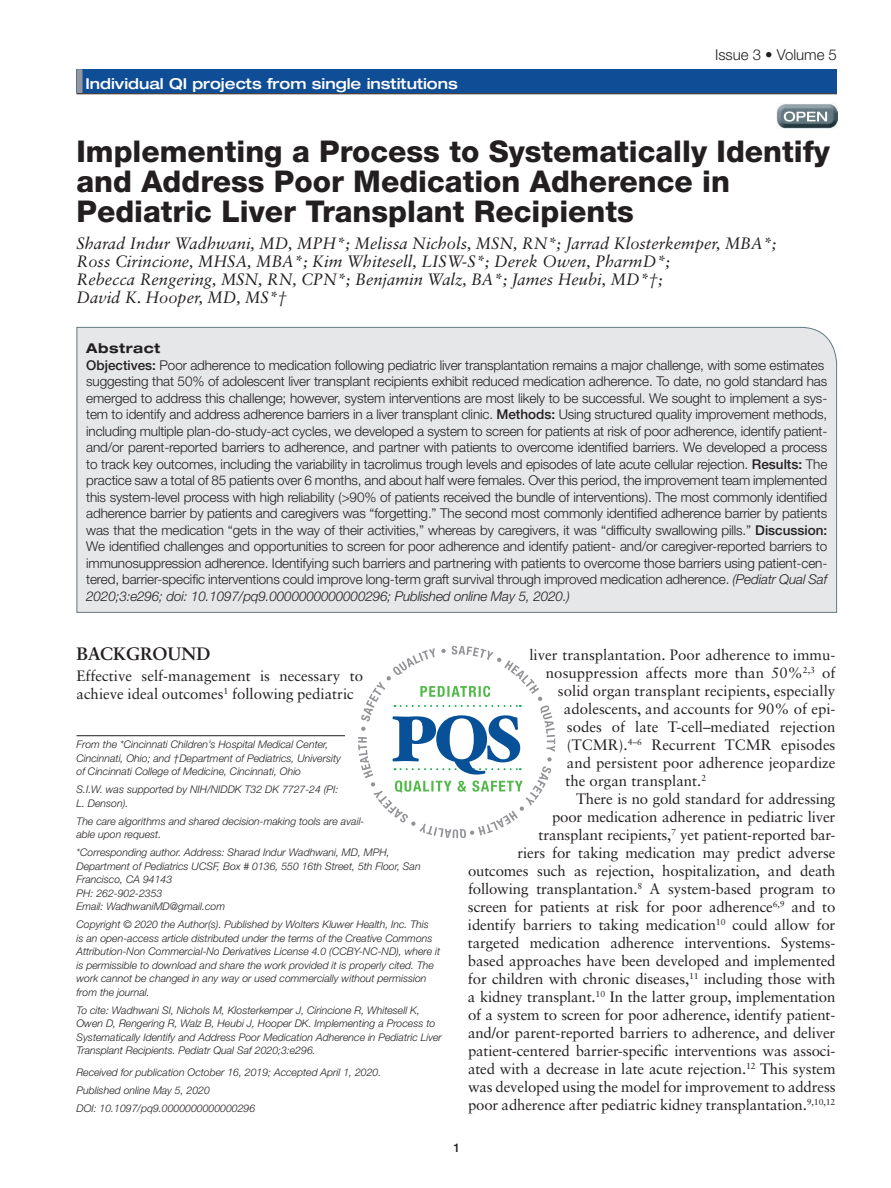
<style>
.page{position:relative;width:891px;height:1188px;background:#fff}
.page>*{position:absolute;margin:0;border:0;box-sizing:border-box;transform-origin:0 0}
.t1{font:800 30px/30px "Helvetica Neue LT Std";color:#231f20}
.t2{font:700 18px "Sabon LT Std";color:#231f20}
.t3{font:italic 16.5px/18px "Sabon LT Std";color:#231f20}
.t4{font:15px/18px "Sabon LT Std";letter-spacing:-.01em;color:#231f20}
.t5{font:500 expanded 15px "Helvetica Neue LT Std";color:#fff}
.t6{font:300 15px "Helvetica Neue LT Std";color:#231f20}
.t7{font:300 13.5px/16.5px "Helvetica Neue LT Std";letter-spacing:-.01em;color:#231f20}
.t8{font:500 12px "Helvetica Neue LT Std";color:#231f20}
.t9{font:italic 300 10.5px/13.5px "Helvetica Neue LT Std";color:#231f20}
.s1{font-weight:700;font-stretch:expanded}
.s2{font-weight:500}
.s3{font-style:italic}
.s4{font-family:"Gandhari Unicode";font-weight:400;font-style:normal}
</style>
<div class="page">
<img style="left:776px;top:104px;width:61px;height:25px">
<svg style="left:784px;top:111px;width:43px;height:11px"></svg>
<div style="left:76px;top:327px;width:761px;height:286px;background:#e6e7e9"></div>
<hr style="left:76px;top:735px;width:269px;height:1px;background:#231f20">
<svg style="left:358px;top:646px;width:197px;height:192px"></svg>
<div style="left:76px;top:69px;width:761px;height:24px;background:#0f4d96"></div>
<div style="left:76px;top:69px;width:6px;height:24px;background:#95979a"></div>
<hr style="left:76px;top:93px;width:761px;height:1px;background:#231f20">
<p class="t5" style="left:86px;top:74px;width:374px">Individual QI projects from single institutions</p>
<p class="t6" style="left:715px;top:46px;width:123px">Issue 3 • Volume 5</p>
<h1 class="t1" style="left:76px;top:136px;width:755px">Implementing a Process to Systematically Identify and Address Poor Medication Adherence in<br>Pediatric Liver Transplant Recipients</h1>
<p class="t3" style="left:76px;top:234px;width:701px">Sharad Indur Wadhwani, MD, MPH*; Melissa Nichols, MSN, RN*; Jarrad Klosterkemper, MBA*; Ross Cirincione, MHSA, MBA*; Kim Whitesell, LISW-S*; Derek Owen, PharmD*;<br>Rebecca Rengering, MSN, RN, CPN*; Benjamin Walz, BA*; James Heubi, MD*†;<br>David K. Hooper, MD, MS*†</p>
<p class="t7" style="left:86px;top:340px;width:743px"><span class="s1">Abstract<br></span><span class="s2">Objectives:</span> Poor adherence to medication following pediatric liver transplantation remains a major challenge, with some estimates suggesting that 50% of adolescent liver transplant recipients exhibit reduced medication adherence. To date, no gold standard has emerged to address this challenge; however, system interventions are most likely to be successful. We sought to implement a sys&shy;tem to identify and address adherence barriers in a liver transplant clinic. <span class="s2">Methods:</span> Using structured quality improvement methods, including multiple plan-do-study-act cycles, we developed a system to screen for patients at risk of poor adherence, identify patient&shy;and/or parent-reported barriers to adherence, and partner with patients to overcome identified barriers. We developed a process to track key outcomes, including the variability in tacrolimus trough levels and episodes of late acute cellular rejection. <span class="s2">Results:</span> The practice saw a total of 85 patients over 6 months, and about half were females. Over this period, the improvement team implemented this system-level process with high reliability (&gt;90% of patients received the bundle of interventions). The most commonly identified adherence barrier by patients and caregivers was “forgetting.” The second most commonly identified adherence barrier by patients was that the medication “gets in the way of their activities,” whereas by caregivers, it was “difficulty swallowing pills.” <span class="s2">Discussion:<br></span>We identified challenges and opportunities to screen for poor adherence and identify patient- and/or caregiver-reported barriers to immunosuppression adherence. Identifying such barriers and partnering with patients to overcome those barriers using patient-cen&shy;tered, barrier-specific interventions could improve long-term graft survival through improved medication adherence. <span class="s3">(Pediatr Qual Saf 2020;3:e296; doi: 10.1097/pq9.0000000000000296; Published online May 5, 2020.)</span></p>
<h2 class="t2" style="left:76px;top:642px;width:136px">BACKGROUND</h2>
<p class="t4" style="left:76px;top:666px;width:288px">Effective self-management is necessary to achieve ideal outcomes<sup>1</sup> following pediatric</p>
<p class="t9" style="left:76px;top:737px;width:266px">From the *Cincinnati Children’s Hospital Medical Center,<br>Cincinnati, Ohio; and †Department of Pediatrics, University of Cincinnati College of Medicine, Cincinnati, Ohio</p>
<p class="t9" style="left:76px;top:782px;width:263px">S.I.W. was supported by NIH/NIDDK T32 DK 7727-24 (PI:<br>L. Denson).</p>
<p class="t9" style="left:76px;top:814px;width:290px">The care algorithms and shared decision-making tools are avail&shy;able upon request.</p>
<p class="t9" style="left:76px;top:845px;width:346px">*Corresponding author. Address: Sharad Indur Wadhwani, MD, MPH, Department of Pediatrics UCSF, Box <span class="s4">#</span> 0136, 550 16th Street, 5th Floor, San Francisco, CA 94143<br>PH: 262-902-2353<br>Email: WadhwaniMD@gmail.com</p>
<p class="t9" style="left:76px;top:917px;width:365px">Copyright © 2020 the Author(s). Published by Wolters Kluwer Health, Inc. This<br>is an open-access article distributed under the terms of the Creative Commons Attribution-Non Commercial-No Derivatives License 4.0 (CCBY-NC-ND), where it is permissible to download and share the work provided it is properly cited. The work cannot be changed in any way or used commercially without permission from the journal.</p>
<p class="t9" style="left:76px;top:1003px;width:367px">To cite: Wadhwani SI, Nichols M, Klosterkemper J, Cirincione R, Whitesell K, Owen D, Rengering R, Walz B, Heubi J, Hooper DK. Implementing a Process to Systematically Identify and Address Poor Medication Adherence in Pediatric Liver Transplant Recipients. Pediatr Qual Saf 2020;3:e296.</p>
<p class="t9" style="left:76px;top:1063px;width:306px;line-height:18px">Received for publication October 16, 2019; Accepted April 1, 2020.<br>Published online May 5, 2020<br>DOI: 10.1097/pq9.0000000000000296</p>
<p class="t4" style="left:529px;top:645px;width:307px">liver transplantation. Poor adherence to immu-</p>
<p class="t4" style="left:546px;top:663px;width:291px">nosuppression affects more than 50%<sup>2,3</sup> of</p>
<p class="t4" style="left:558px;top:681px;width:279px">solid organ transplant recipients, especially</p>
<p class="t4" style="left:564px;top:699px;width:273px">adolescents, and accounts for 90% of epi-</p>
<p class="t4" style="left:567px;top:717px;width:270px">sodes of late T-cell–mediated rejection</p>
<p class="t4" style="left:567px;top:735px;width:270px">(TCMR).<sup>4–6</sup> Recurrent TCMR episodes</p>
<p class="t4" style="left:567px;top:753px;width:270px">and persistent poor adherence jeopardize</p>
<p class="t4" style="left:565px;top:771px;width:142px">the organ transplant.<sup>2</sup></p>
<p class="t4" style="left:576px;top:789px;width:261px">There is no gold standard for addressing</p>
<p class="t4" style="left:552px;top:807px;width:285px">poor medication adherence in pediatric liver</p>
<p class="t4" style="left:538px;top:825px;width:299px">transplant recipients,<sup>7</sup> yet patient-reported bar-</p>
<p class="t4" style="left:518px;top:843px;width:320px">riers for taking medication may predict adverse</p>
<p class="t4" style="left:468px;top:861px;width:369px">outcomes such as rejection, hospitalization, and death</p>
<p class="t4" style="left:468px;top:879px;width:369px">following transplantation.<sup>8</sup> A system-based program to</p>
<p class="t4" style="left:468px;top:897px;width:369px">screen for patients at risk for poor adherence<sup>6,9</sup> and to</p>
<p class="t4" style="left:468px;top:915px;width:369px">identify barriers to taking medication<sup>10</sup> could allow for</p>
<p class="t4" style="left:468px;top:933px;width:369px">targeted medication adherence interventions. Systems-</p>
<p class="t4" style="left:468px;top:951px;width:369px">based approaches have been developed and implemented</p>
<p class="t4" style="left:468px;top:969px;width:369px">for children with chronic diseases,<sup>11</sup> including those with</p>
<p class="t4" style="left:468px;top:987px;width:369px">a kidney transplant.<sup>10</sup> In the latter group, implementation</p>
<p class="t4" style="left:468px;top:1005px;width:369px">of a system to screen for poor adherence, identify patient-</p>
<p class="t4" style="left:468px;top:1023px;width:369px">and/or parent-reported barriers to adherence, and deliver</p>
<p class="t4" style="left:468px;top:1041px;width:369px">patient-centered barrier-specific interventions was associ-</p>
<p class="t4" style="left:468px;top:1059px;width:369px">ated with a decrease in late acute rejection.<sup>12</sup> This system</p>
<p class="t4" style="left:468px;top:1077px;width:369px">was developed using the model for improvement to address</p>
<p class="t4" style="left:468px;top:1095px;width:369px">poor adherence after pediatric kidney transplantation.<sup>9,10,12</sup></p>
<p class="t8" style="left:453px;top:1140px;width:8px">1</p>
</div>
